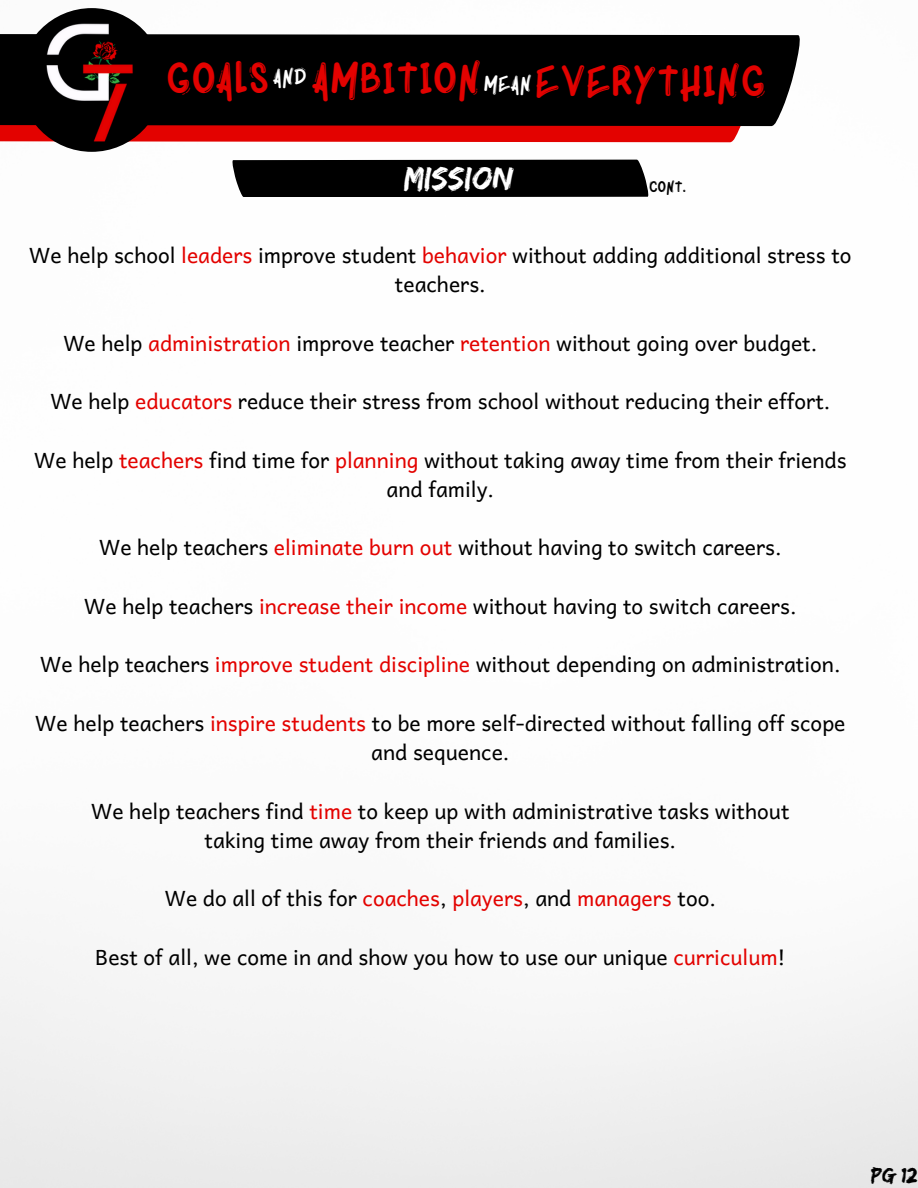
<style>
.page{position:relative;width:918px;height:1188px;background:#fff}
.page>*{position:absolute;margin:0;border:0;box-sizing:border-box;transform-origin:0 0}
.t1{font:42px "XPLOR Bold";color:#e30200}
.t2{font:33.75px "Edo";color:#fff}
.t3{font:22.05px "Edo";color:#000}
.t4{font:21px/29.2px "Andika";color:#000;text-align:center}
.t5{font:15px "XPLOR Bold";color:#000}
.s1{font-size:21px;color:#fff}
.s2{color:#e30200}
</style>
<div class="page">
<img style="left:0;top:8px;width:918px;height:1180px">
<svg style="left:0;top:126px;width:758px;height:16px;background:#e40d0b"></svg>
<div style="left:0;top:34px;width:799px;height:92px;background:#000"></div>
<img style="left:16px;top:8px;width:149px;height:149px;border-radius:50%">
<div style="left:232px;top:160px;width:416px;height:37px;background:#000"></div>
<h1 class="t1" style="left:164px;top:51px;width:603px">GOALS <sup>AND</sup> AMBITION<span class="s1">MEAN</span>EVERYTHING</h1>
<h2 class="t2" style="left:404px;top:158px;width:111px">MISSION</h2>
<p class="t5" style="left:648px;top:177px;width:39px">CONT.</p>
<p class="t4" style="left:29px;top:240px;width:824px">We help school <span class="s2">leaders</span> improve student <span class="s2">behavior</span> without adding additional stress to teachers.</p>
<p class="t4" style="left:63px;top:327px;width:756px">We help <span class="s2">administration</span> improve teacher <span class="s2">retention</span> without going over budget.</p>
<p class="t4" style="left:50px;top:386px;width:782px">We help <span class="s2">educators</span> reduce their stress from school without reducing their effort.</p>
<p class="t4" style="left:34px;top:444px;width:814px">We help <span class="s2">teachers</span> find time for <span class="s2">planning</span> without taking away time from their friends and family.</p>
<p class="t4" style="left:99px;top:532px;width:684px">We help teachers <span class="s2">eliminate burn out</span> without having to switch careers.</p>
<p class="t4" style="left:84px;top:591px;width:714px">We help teachers <span class="s2">increase their income</span> without having to switch careers.</p>
<p class="t4" style="left:40px;top:649px;width:802px">We help teachers <span class="s2">improve student discipline</span> without depending on administration.</p>
<p class="t4" style="left:35px;top:708px;width:812px">We help teachers <span class="s2">inspire students</span> to be more self-directed without falling off scope and sequence.</p>
<p class="t4" style="left:91px;top:795px;width:700px">We help teachers find <span class="s2">time</span> to keep up with administrative tasks without taking time away from their friends and families.</p>
<p class="t4" style="left:165px;top:883px;width:553px">We do all of this for <span class="s2">coaches</span>, <span class="s2">players</span>, and <span class="s2">managers</span> too.</p>
<p class="t4" style="left:95px;top:942px;width:692px">Best of all, we come in and show you how to use our unique <span class="s2">curriculum</span>!</p>
<p class="t3" style="left:871px;top:1162px;width:47px">PG 12</p>
</div>
